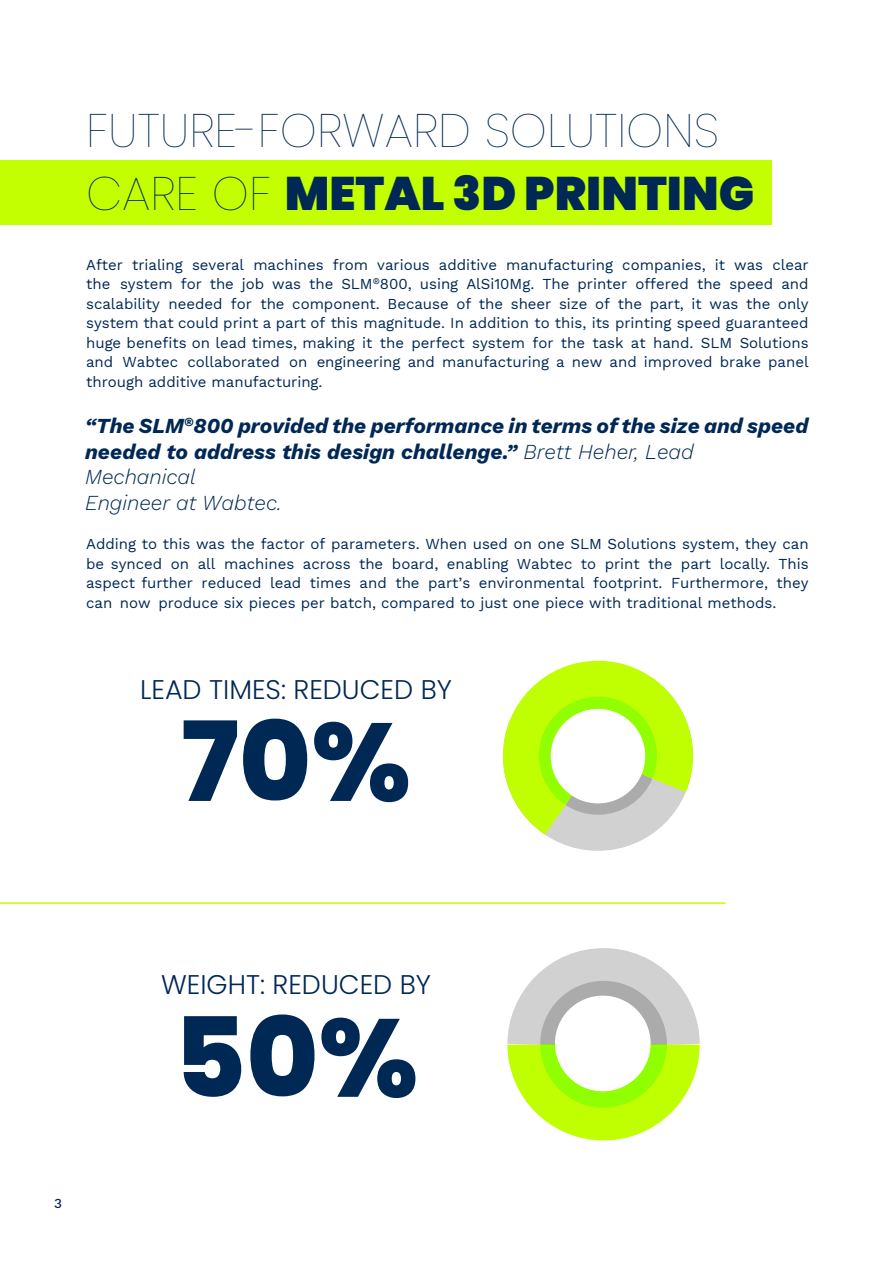
<style>
.page{position:relative;width:893px;height:1263px;background:#fff}
.page>*{position:absolute;margin:0;border:0;box-sizing:border-box;transform-origin:0 0}
.t1{font:800 110.25px "Poppins";color:#002855}
.t2{font:100 46.95px/63.2px "Poppins";color:#002855}
.t3{font:300 27px "Poppins";color:#002855}
.t4{font:italic 700 21px/25.3px "Work Sans";color:#002855}
.t5{font:15px/19.5px "Work Sans";color:#002855;text-align:justify}
.t6{font:500 13.5px "Work Sans";color:#002855}
.s1{font-weight:900}
.s2{font-weight:300}
</style>
<div class="page">
<hr style="left:0;top:902px;width:725px;height:2px;background:#c3ff00">
<div style="left:0;top:160px;width:772px;height:64px;background:#c3ff00"></div>
<svg style="left:507px;top:948px;width:193px;height:193px"></svg>
<div style="left:555px;top:996px;width:96px;height:95px;background:#fff;border-radius:50%"></div>
<svg style="left:502px;top:660px;width:191px;height:191px"></svg>
<div style="left:551px;top:709px;width:94px;height:94px;background:#fff;border-radius:50%"></div>
<h2 class="t2" style="left:86px;top:99px;width:669px">FUTURE-FORWARD SOLUTIONS<br>CARE OF <span class="s1">METAL 3D PRINTING</span></h2>
<p class="t5" style="left:86px;top:254px;width:724px">After trialing several machines from various additive manufacturing companies, it was clear the system for the job was the SLM<sup>®</sup>800, using AlSi10Mg. The printer offered the speed and scalability needed for the component. Because of the sheer size of the part, it was the only system that could print a part of this magnitude. In addition to this, its printing speed guaranteed huge benefits on lead times, making it the perfect system for the task at hand. SLM Solutions and Wabtec collaborated on engineering and manufacturing a new and improved brake panel through additive manufacturing.</p>
<h3 class="t4" style="left:85px;top:412px;width:725px">“The SLM<sup>®</sup>800 provided the performance in terms of the size and speed needed to address this design challenge.” <span class="s2">Brett Heher, Lead Mechanical<br>Engineer at Wabtec.</span></h3>
<p class="t5" style="left:86px;top:534px;width:724px">Adding to this was the factor of parameters. When used on one SLM Solutions system, they can be synced on all machines across the board, enabling Wabtec to print the part locally. This aspect further reduced lead times and the part’s environmental footprint. Furthermore, they can now produce six pieces per batch, compared to just one piece with traditional methods.</p>
<h3 class="t3" style="left:140px;top:674px;width:313px">LEAD TIMES: REDUCED BY</h3>
<h1 class="t1" style="left:181px;top:698px;width:231px">70%</h1>
<p class="t6" style="left:54px;top:1193px;width:9px">3</p>
<h3 class="t3" style="left:161px;top:969px;width:271px">WEIGHT: REDUCED BY</h3>
<h1 class="t1" style="left:174px;top:994px;width:246px">50%</h1>
</div>
